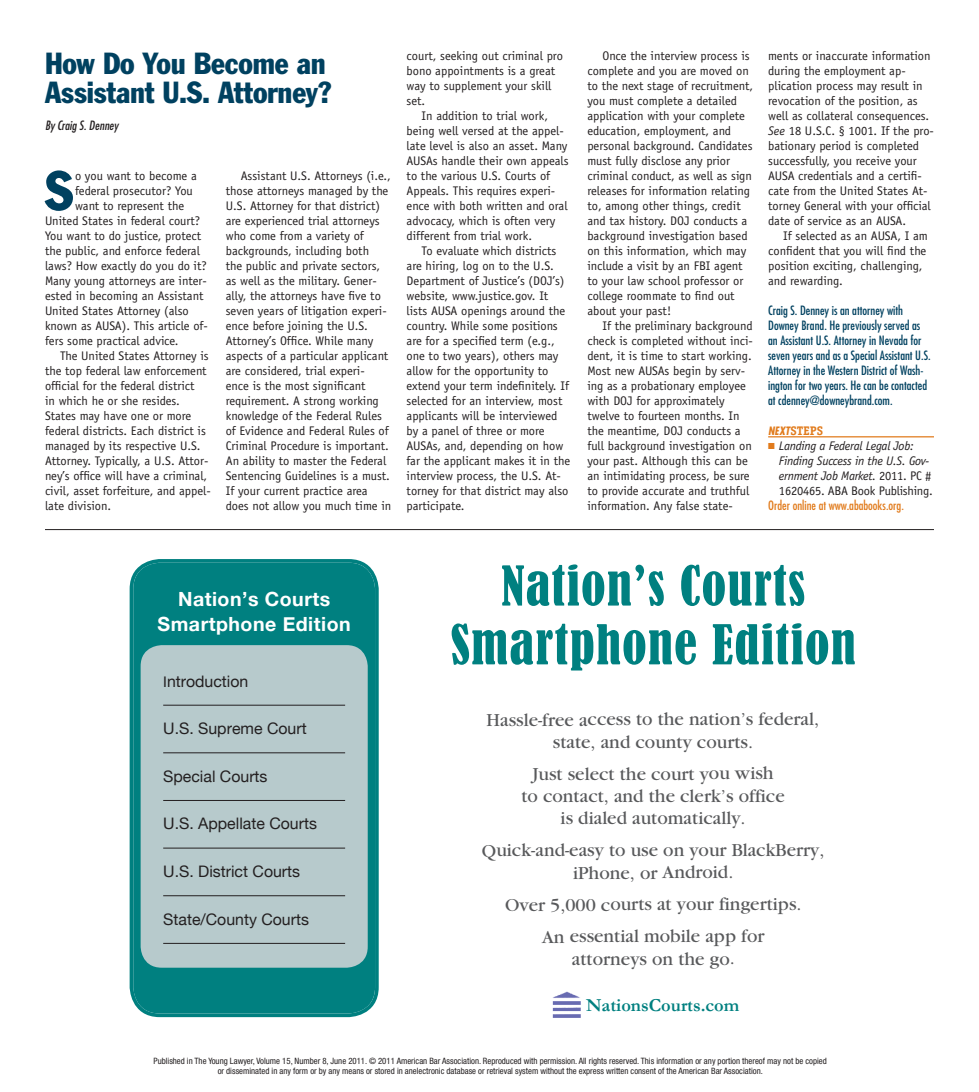
<style>
.page{position:relative;width:979px;height:1092px;background:#fff}
.page>*{position:absolute;margin:0;border:0;box-sizing:border-box;transform-origin:0 0}
.t1{font:condensed 54.62px "Franklin Gothic Std";color:#004160}
.t2{font:condensed 51px/58.8px "Bernard";letter-spacing:.025em;color:#008080;text-align:center}
.t3{font:condensed 30px/28.8px "Franklin Gothic Std";letter-spacing:-.005em;color:#004160}
.t4{font:700 19.5px/24.4px "Helvetica Neue";letter-spacing:.025em;color:#fff;text-align:center}
.t5{font:19.12px/22.2px "Garamond";color:#58595b;text-align:center}
.t6{font:700 18.38px "Garamond";color:#008080}
.t7{font:15.88px "Helvetica Neue";color:#231f20}
.t8{font:12.5px/15px "Officina Sans Std";color:#231f20}
.t9{font:condensed 12.5px/15px "Futura Std";color:#004160}
.t10{font:italic 12.5px/15px "Officina Sans Std";letter-spacing:-.02em;color:#231f20}
.t11{font:condensed 12.5px "Futura Std";color:#e17b1c}
.t12{font:italic condensed 12.5px "Futura Std";letter-spacing:.005em;color:#231f20}
.t13{font:700 12.5px "Officina Serif Std";color:#e17b1c}
.t14{font:condensed 8.75px/10px "Helvetica Neue LT Std";color:#231f20;text-align:center}
.s1{font-style:italic}
.s2{font-family:"Futura Std";font-style:italic;font-stretch:condensed;font-size:11.25px}
.s3{color:#e17b1c}
.s4{font-style:normal}
.s5{font-size:14.62px}
</style>
<div class="page">
<hr style="left:768px;top:436px;width:166px;height:1px;background:#e17b1c">
<img style="left:552px;top:991px;width:29px;height:27px">
<div style="left:133px;top:562px;width:242px;height:451px;background:#008080;border-radius:26px"></div>
<div style="left:130px;top:559px;width:249px;height:457px;border:4px solid #008080;border-radius:28px"></div>
<div style="left:136px;top:565px;width:237px;height:445px;border:1px solid #008080;border-radius:23px"></div>
<div style="left:141px;top:645px;width:227px;height:322px;background:#b7cacc;border-radius:21px"></div>
<hr style="left:163px;top:704px;width:182px;height:1px;background:#231f20">
<hr style="left:163px;top:752px;width:182px;height:1px;background:#231f20">
<hr style="left:163px;top:800px;width:182px;height:1px;background:#231f20">
<hr style="left:163px;top:847px;width:182px;height:1px;background:#231f20">
<hr style="left:163px;top:895px;width:182px;height:1px;background:#231f20">
<hr style="left:163px;top:942px;width:182px;height:1px;background:#231f20">
<hr style="left:45px;top:529px;width:889px;height:1px;background:#231f20">
<h3 class="t3" style="left:45px;top:49px;width:288px">How Do You Become an<br>Assistant U.S. Attorney?</h3>
<p class="t12" style="left:45px;top:118px;width:75px">By Craig S. Denney</p>
<h1 class="t1" style="left:45px;top:157px;width:30px">S</h1>
<p class="t8" style="left:75px;top:168px;width:123px">o you want to become a</p>
<p class="t8" style="left:75px;top:183px;width:119px">federal prosecutor? You</p>
<p class="t8" style="left:75px;top:198px;width:111px">want to represent the</p>
<p class="t8" style="left:45px;top:213px;width:157px">United States in federal court?</p>
<p class="t8" style="left:45px;top:228px;width:158px">You want to do justice, protect</p>
<p class="t8" style="left:45px;top:243px;width:156px">the public, and enforce federal</p>
<p class="t8" style="left:45px;top:258px;width:163px">laws? How exactly do you do it?</p>
<p class="t8" style="left:45px;top:273px;width:163px">Many young attorneys are inter-</p>
<p class="t8" style="left:45px;top:288px;width:160px">ested in becoming an Assistant</p>
<p class="t8" style="left:45px;top:303px;width:145px">United States Attorney (also</p>
<p class="t8" style="left:45px;top:318px;width:164px">known as AUSA). This article of-</p>
<p class="t8" style="left:45px;top:333px;width:135px">fers some practical advice.</p>
<p class="t8" style="left:60px;top:348px;width:150px">The United States Attorney is</p>
<p class="t8" style="left:45px;top:363px;width:163px">the top federal law enforcement</p>
<p class="t8" style="left:45px;top:378px;width:151px">official for the federal district</p>
<p class="t8" style="left:45px;top:393px;width:136px">in which he or she resides.</p>
<p class="t8" style="left:45px;top:408px;width:148px">States may have one or more</p>
<p class="t8" style="left:45px;top:423px;width:162px">federal districts. Each district is</p>
<p class="t8" style="left:45px;top:438px;width:157px">managed by its respective U.S.</p>
<p class="t8" style="left:45px;top:453px;width:165px">Attorney. Typically, a U.S. Attor-</p>
<p class="t8" style="left:45px;top:468px;width:164px">ney’s office will have a criminal,</p>
<p class="t8" style="left:45px;top:483px;width:167px">civil, asset forfeiture, and appel-</p>
<p class="t8" style="left:45px;top:498px;width:68px">late division.</p>
<p class="t8" style="left:226px;top:168px;width:167px;text-indent:15px">Assistant U.S. Attorneys (i.e., those attorneys managed by the<br>U.S. Attorney for that district) are experienced trial attorneys who come from a variety of backgrounds, including both<br>the public and private sectors, as well as the military. Gener&shy;ally, the attorneys have five to seven years of litigation experi&shy;ence before joining the U.S.<br>Attorney’s Office. While many aspects of a particular applicant are considered, trial experi-<br>ence is the most significant requirement. A strong working knowledge of the Federal Rules of Evidence and Federal Rules of<br>Criminal Procedure is important.<br>An ability to master the Federal<br>Sentencing Guidelines is a must.<br>If your current practice area does not allow you much time in</p>
<p class="t8" style="left:407px;top:48px;width:158px">court, seeking out criminal pro bono appointments is a great way to supplement your skill set.</p>
<p class="t8" style="left:407px;top:108px;width:164px;text-indent:15px">In addition to trial work, being well versed at the appel&shy;late level is also an asset. Many<br>AUSAs handle their own appeals to the various U.S. Courts of<br>Appeals. This requires experi&shy;ence with both written and oral advocacy, which is often very different from trial work.</p>
<p class="t8" style="left:407px;top:243px;width:165px;text-indent:15px">To evaluate which districts are hiring, log on to the U.S.<br>Department of Justice’s (DOJ’s) website, www.justice.gov. It lists AUSA openings around the country. While some positions are for a specified term (e.g., one to two years), others may allow for the opportunity to extend your term indefinitely. If selected for an interview, most applicants will be interviewed by a panel of three or more<br>AUSAs, and, depending on how far the applicant makes it in the interview process, the U.S. At&shy;torney for that district may also participate.</p>
<p class="t8" style="left:587px;top:48px;width:167px;text-indent:15px">Once the interview process is complete and you are moved on to the next stage of recruitment, you must complete a detailed application with your complete education, employment, and personal background. Candidates must fully disclose any prior criminal conduct, as well as sign releases for information relating to, among other things, credit and tax history. DOJ conducts a background investigation based on this information, which may include a visit by an FBI agent to your law school professor or college roommate to find out about your past!</p>
<p class="t8" style="left:587px;top:318px;width:167px;text-indent:15px">If the preliminary background check is completed without inci&shy;dent, it is time to start working.<br>Most new AUSAs begin by serv&shy;ing as a probationary employee with DOJ for approximately twelve to fourteen months. In the meantime, DOJ conducts a full background investigation on your past. Although this can be an intimidating process, be sure to provide accurate and truthful information. Any false state-</p>
<p class="t8" style="left:768px;top:48px;width:167px">ments or inaccurate information during the employment ap&shy;plication process may result in revocation of the position, as well as collateral consequences.<br><span class="s1">See</span> 18 U.S.C. § 1001. If the pro&shy;bationary period is completed successfully, you receive your<br>AUSA credentials and a certifi&shy;cate from the United States At&shy;torney General with your official date of service as an AUSA.</p>
<p class="t8" style="left:768px;top:228px;width:161px;text-indent:15px">If selected as an AUSA, I am confident that you will find the position exciting, challenging, and rewarding.</p>
<p class="t9" style="left:768px;top:303px;width:164px">Craig S. Denney is an attorney with Downey Brand. He previously served as an Assistant U.S. Attorney in Nevada for seven years and as a Special Assistant U.S.<br>Attorney in the Western District of Wash&shy;ington for two years. He can be contacted at cdenney@downeybrand.com.</p>
<p class="t13" style="left:768px;top:423px;width:56px"><span class="s2">NEXT</span>STEPS</p>
<p class="t10" style="left:779px;top:438px;width:155px;text-indent:-11px"><span class="s3">■</span> Landing a Federal Legal Job:<br>Finding Success in the U.S. Gov&shy;ernment Job Market. <span class="s4">2011. PC #<br>1620465. ABA Book Publishing.</span></p>
<p class="t11" style="left:768px;top:498px;width:137px">Order online at www.ababooks.org.</p>
<h3 class="t4" style="left:158px;top:586px;width:195px">Nation’s Courts<br>Smartphone Edition</h3>
<p class="t7" style="left:163px;top:671px;width:87px"><span class="s5">I</span>ntroduction</p>
<p class="t7" style="left:163px;top:719px;width:145px">U.S. Supreme Court</p>
<p class="t7" style="left:163px;top:766px;width:106px">Special Courts</p>
<p class="t7" style="left:163px;top:814px;width:155px">U.S. Appellate Courts</p>
<p class="t7" style="left:163px;top:861px;width:138px">U.S. District Courts</p>
<p class="t7" style="left:163px;top:909px;width:147px">State/County Courts</p>
<h2 class="t2" style="left:451px;top:557px;width:406px">Nation’s Courts<br>Smartphone Edition</h2>
<h3 class="t5" style="left:487px;top:708px;width:334px">Hassle-free access to the nation’s federal, state, and county courts.</h3>
<h3 class="t5" style="left:521px;top:762px;width:265px">Just select the court you wish<br>to contact, and the clerk’s office is dialed automatically.</h3>
<h3 class="t5" style="left:482px;top:839px;width:344px">Quick-and-easy to use on your BlackBerry, iPhone, or Android.</h3>
<h3 class="t5" style="left:505px;top:888px;width:298px;line-height:31.9px">Over 5,000 courts at your fingertips.<br>An essential mobile app for</h3>
<h3 class="t5" style="left:572px;top:947px;width:164px">attorneys on the go.</h3>
<h3 class="t6" style="left:586px;top:993px;width:155px">NationsCourts.com</h3>
<p class="t14" style="left:153px;top:1056px;width:675px">Published in The Young Lawyer, Volume 15, Number 8, June 2011. © 2011 American Bar Association. Reproduced with permission. All rights reserved. This information or any portion thereof may not be copied or disseminated in any form or by any means or stored in anelectronic database or retrieval system without the express written consent of the American Bar Association.</p>
</div>
